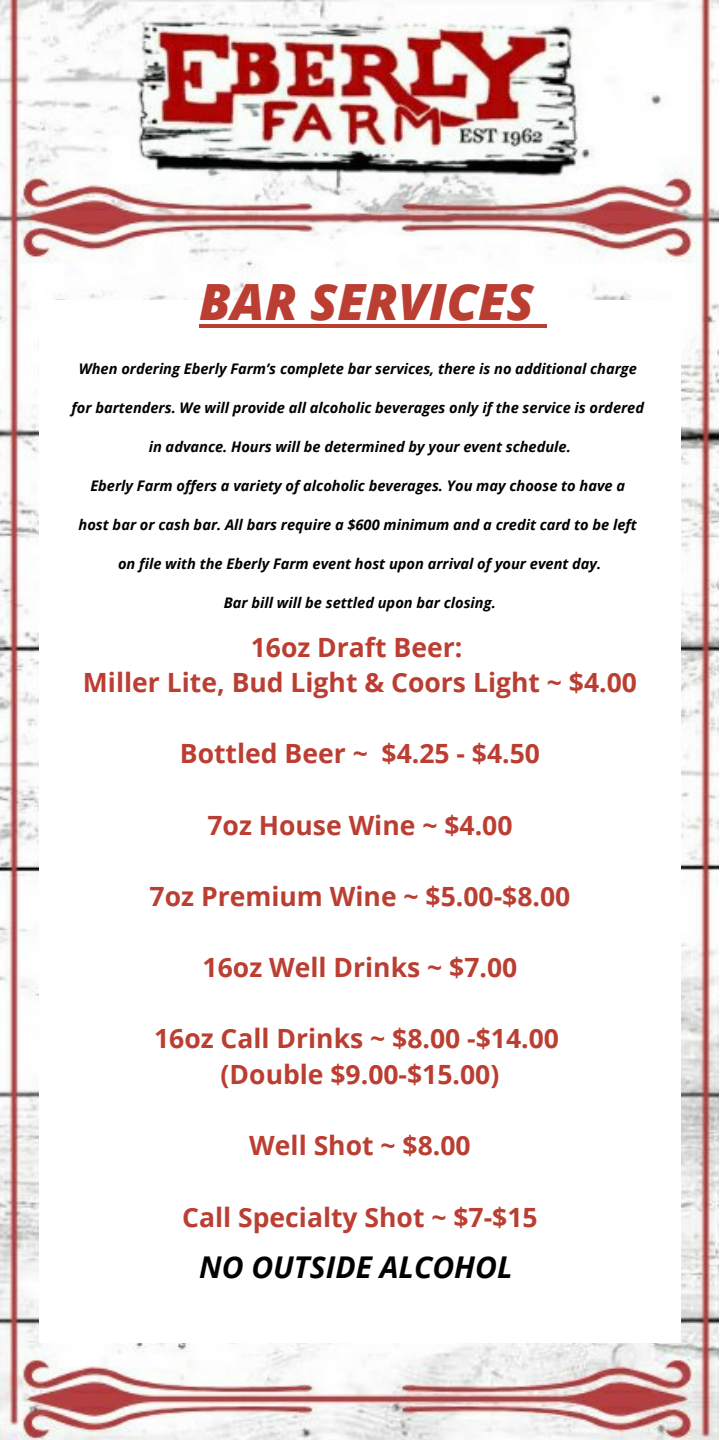
<style>
.page{position:relative;width:720px;height:1440px;background:#fff}
.page>*{position:absolute;margin:0;border:0;box-sizing:border-box;transform-origin:0 0}
.t1{font:italic 800 50px "Open Sans";color:#bb3e32}
.t2{font:italic 700 30px "Open Sans";color:#000}
.t3{font:700 26.5px/35.5px "Open Sans";color:#bb3e32;text-align:center}
.t4{font:italic 700 14.5px "Open Sans";color:#000}
</style>
<div class="page">
<img style="left:0;top:0;width:718px;height:1440px">
<div style="left:39px;top:301px;width:641px;height:1042px;background:#fff"></div>
<hr style="left:199px;top:324px;width:335px;height:4px;background:#bb3e32">
<hr style="left:534px;top:324px;width:13px;height:4px;background:#bb3e32">
<h1 class="t1" style="left:199px;top:267px;width:336px">BAR SERVICES</h1>
<p class="t4" style="left:79px;top:358px;width:560px">When ordering Eberly Farm’s complete bar services, there is no additional charge</p>
<p class="t4" style="left:71px;top:397px;width:574px">for bartenders. We will provide all alcoholic beverages only if the service is ordered</p>
<p class="t4" style="left:149px;top:436px;width:424px">in advance. Hours will be determined by your event schedule.</p>
<p class="t4" style="left:90px;top:475px;width:536px">Eberly Farm offers a variety of alcoholic beverages. You may choose to have a</p>
<p class="t4" style="left:79px;top:514px;width:560px">host bar or cash bar. All bars require a $600 minimum and a credit card to be left</p>
<p class="t4" style="left:118px;top:553px;width:485px">on file with the Eberly Farm event host upon arrival of your event day.</p>
<p class="t4" style="left:224px;top:592px;width:274px">Bar bill will be settled upon bar closing.</p>
<h3 class="t3" style="left:83px;top:629px;width:556px">16oz Draft Beer:<br>Miller Lite, Bud Light &amp; Coors Light ~ $4.00</h3>
<h3 class="t3" style="left:180px;top:735px;width:362px">Bottled Beer ~ $4.25 - $4.50</h3>
<h3 class="t3" style="left:207px;top:807px;width:307px">7oz House Wine ~ $4.00</h3>
<h3 class="t3" style="left:150px;top:878px;width:422px">7oz Premium Wine ~ $5.00-$8.00</h3>
<h3 class="t3" style="left:203px;top:949px;width:316px">16oz Well Drinks ~ $7.00</h3>
<h3 class="t3" style="left:154px;top:1020px;width:406px">16oz Call Drinks ~ $8.00 -$14.00 (Double $9.00-$15.00)</h3>
<h3 class="t3" style="left:249px;top:1127px;width:223px">Well Shot ~ $8.00</h3>
<h3 class="t3" style="left:182px;top:1199px;width:357px">Call Specialty Shot ~ $7-$15</h3>
<h2 class="t2" style="left:199px;top:1246px;width:315px">NO OUTSIDE ALCOHOL</h2>
</div>
